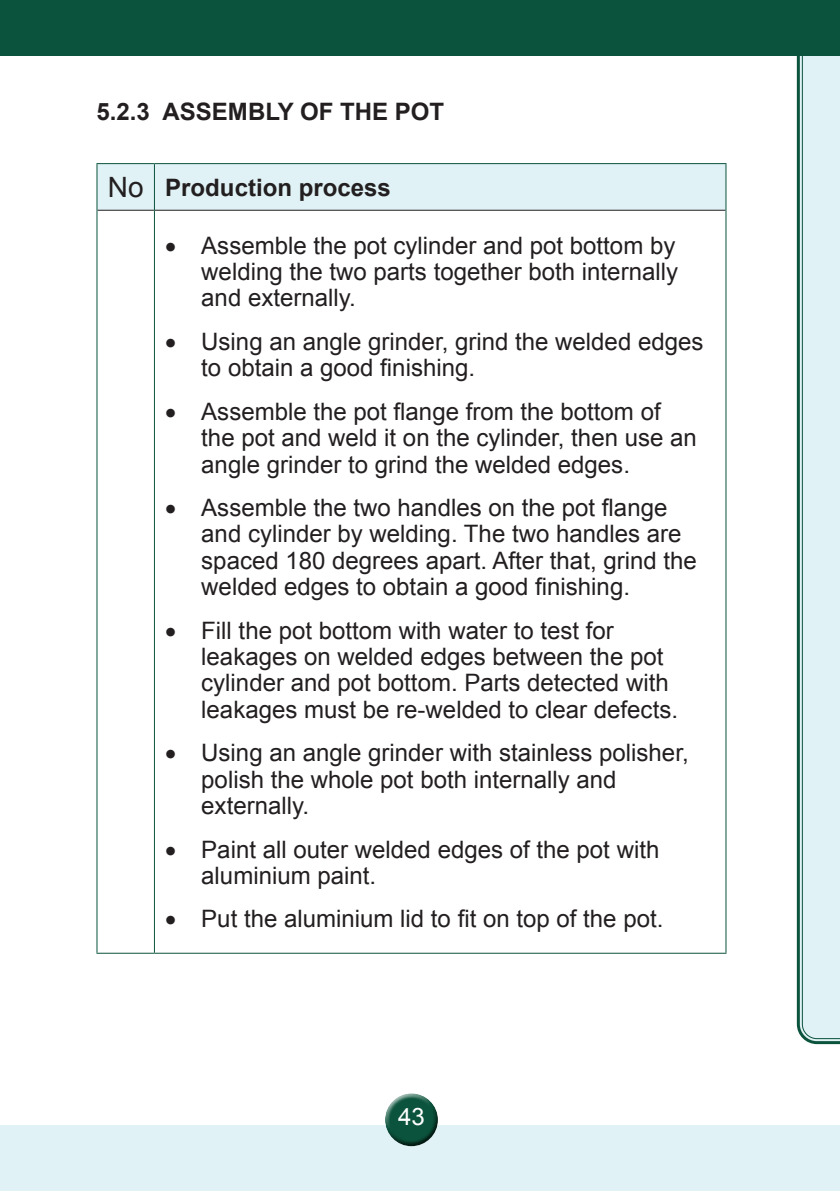
<style>
.page{position:relative;width:840px;height:1191px;background:#fff}
.page>*{position:absolute;margin:0;border:0;box-sizing:border-box;transform-origin:0 0}
.t1{font:28px "Arial";color:#231f20}
.t2{font:24px/26.4px "Arial";color:#231f20}
.t3{font:700 24px "Arial";color:#231f20}
.t4{font:24px "Arial";color:#fff}
</style>
<div class="page">
<div style="left:0;top:1125px;width:839px;height:66px;background:#e0f2f5"></div>
<div style="left:384px;top:1089px;width:54px;height:46px;background:#fff;opacity:.75"></div>
<div style="left:384px;top:1101px;width:56px;height:46px;background:#231f20;opacity:.75"></div>
<svg style="left:796px;top:56px;width:43px;height:988px;background:#679689"></svg>
<div style="left:801px;top:56px;width:38px;height:983px;background:#e0f2f5"></div>
<div style="left:0;top:0;width:839px;height:56px;background:#0b533c"></div>
<div style="left:97px;top:164px;width:628px;height:46px;background:#e0f2f5"></div>
<hr style="left:97px;top:210px;width:57px;height:1px;background:#231f20">
<hr style="left:155px;top:210px;width:570px;height:1px;background:#231f20">
<hr style="left:96px;top:163px;width:58px;height:1px;background:#0b533c">
<hr style="left:96px;top:164px;width:1px;height:46px;background:#0b533c">
<hr style="left:154px;top:163px;width:572px;height:1px;background:#0b533c">
<hr style="left:154px;top:164px;width:1px;height:46px;background:#0b533c">
<hr style="left:725px;top:164px;width:1px;height:46px;background:#0b533c">
<hr style="left:96px;top:210px;width:1px;height:742px;background:#0b533c">
<hr style="left:154px;top:210px;width:1px;height:742px;background:#0b533c">
<hr style="left:725px;top:210px;width:1px;height:742px;background:#0b533c">
<hr style="left:96px;top:952px;width:58px;height:1px;background:#0b533c">
<hr style="left:154px;top:952px;width:572px;height:1px;background:#0b533c">
<p class="t3" style="left:96px;top:95px;width:349px">5.2.3 ASSEMBLY OF THE POT</p>
<p class="t1" style="left:108px;top:169px;width:37px">No</p>
<p class="t3" style="left:165px;top:171px;width:227px">Production process</p>
<p class="t2" style="left:201px;top:232px;width:478px;text-align:justify;text-indent:-36px">• Assemble the pot cylinder and pot bottom by welding the two parts together both internally and externally.</p>
<p class="t2" style="left:201px;top:328px;width:503px;text-indent:-36px">• Using an angle grinder, grind the welded edges to obtain a good finishing.</p>
<p class="t2" style="left:201px;top:398px;width:497px;text-indent:-36px">• Assemble the pot flange from the bottom of the pot and weld it on the cylinder, then use an angle grinder to grind the welded edges.</p>
<p class="t2" style="left:201px;top:494px;width:497px;text-indent:-36px">• Assemble the two handles on the pot flange and cylinder by welding. The two handles are spaced 180 degrees apart. After that, grind the welded edges to obtain a good finishing.</p>
<p class="t2" style="left:201px;top:617px;width:478px;text-indent:-36px">• Fill the pot bottom with water to test for leakages on welded edges between the pot cylinder and pot bottom. Parts detected with leakages must be re-welded to clear defects.</p>
<p class="t2" style="left:201px;top:740px;width:488px;text-indent:-36px">• Using an angle grinder with stainless polisher, polish the whole pot both internally and externally.</p>
<p class="t2" style="left:201px;top:836px;width:459px;text-indent:-36px">• Paint all outer welded edges of the pot with aluminium paint.</p>
<p class="t2" style="left:165px;top:906px;width:499px">• Put the aluminium lid to fit on top of the pot.</p>
<p class="t4" style="left:398px;top:1100px;width:28px">43</p>
</div>
